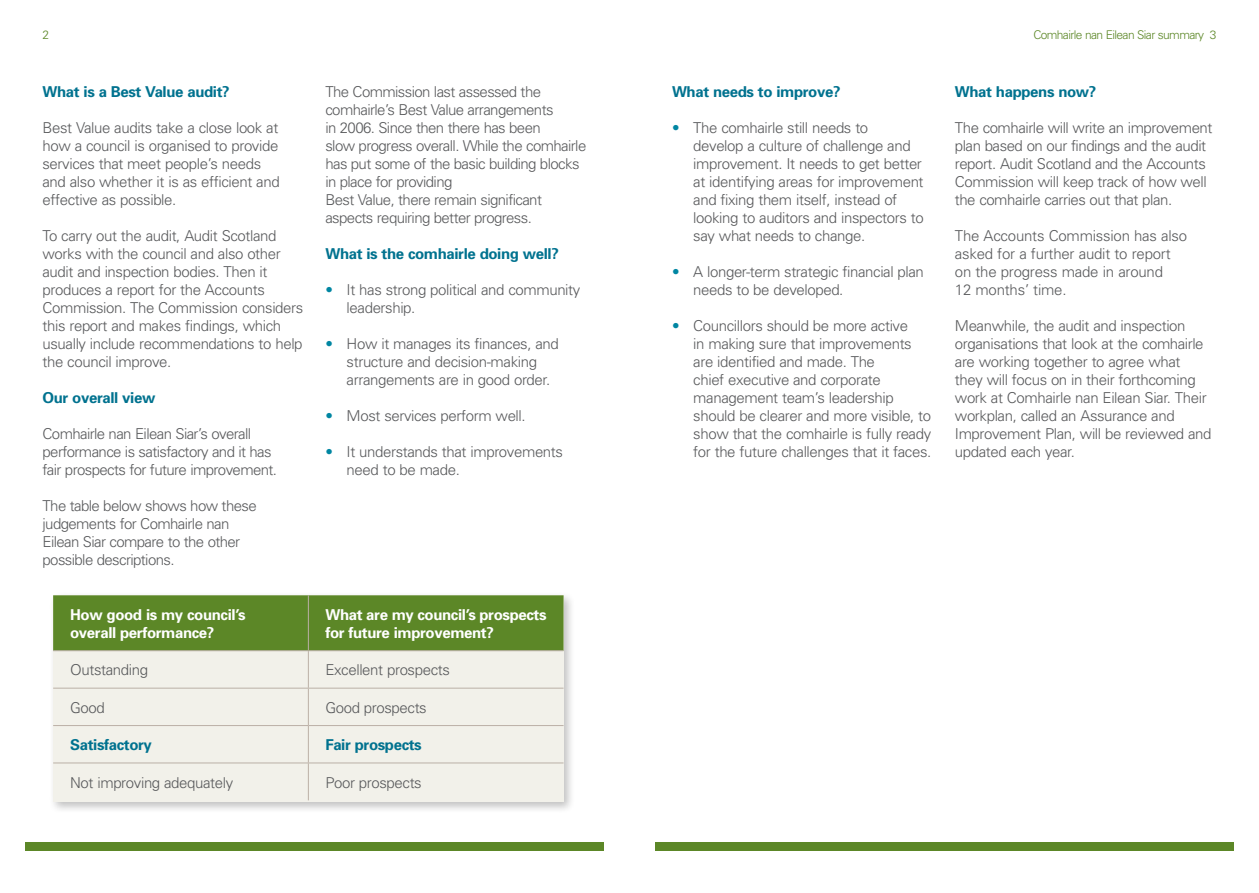
<style>
.page{position:relative;width:1259px;height:893px;background:#fff}
.page>*{position:absolute;margin:0;border:0;box-sizing:border-box;transform-origin:0 0}
.Paragraph{font:300 15px/18px "Univers";letter-spacing:-.025em;color:#58595b}
.Paragraph_-_bullet{font:300 15px/18px "Univers";letter-spacing:-.025em;color:#58595b}
.Heading_3{font:700 15px "Univers";letter-spacing:-.025em;color:#00728f}
.Table_header{font:700 15px/18px "Univers";letter-spacing:-.025em;color:#fff}
.Table_highlight{font:700 15px "Univers";letter-spacing:-.025em;color:#00728f}
.Folio{font:300 12px "Univers";letter-spacing:-.05em;color:#5c8727}
.s1{color:#0086a2}
</style>
<div class="page">
<div style="left:655px;top:842px;width:578px;height:8px;background:#5c8727"></div>
<div style="left:26px;top:842px;width:578px;height:8px;background:#5c8727"></div>
<div style="left:49px;top:591px;width:527px;height:223px;background:#000;opacity:.25"></div>
<div style="left:53px;top:595px;width:510px;height:207px;background:#f2f1ea"></div>
<div style="left:53px;top:595px;width:510px;height:55px;background:#5c8727"></div>
<hr style="left:308px;top:595px;width:1px;height:55px;background:#bbb0a6">
<hr style="left:53px;top:650px;width:255px;height:1px;background:#bbb0a6">
<hr style="left:308px;top:650px;width:255px;height:1px;background:#bbb0a6">
<hr style="left:308px;top:651px;width:1px;height:37px;background:#bbb0a6">
<hr style="left:53px;top:688px;width:255px;height:1px;background:#bbb0a6">
<hr style="left:308px;top:688px;width:255px;height:1px;background:#bbb0a6">
<hr style="left:308px;top:688px;width:1px;height:37px;background:#bbb0a6">
<hr style="left:53px;top:725px;width:255px;height:1px;background:#bbb0a6">
<hr style="left:308px;top:725px;width:255px;height:1px;background:#bbb0a6">
<hr style="left:308px;top:726px;width:1px;height:37px;background:#bbb0a6">
<hr style="left:53px;top:763px;width:255px;height:1px;background:#bbb0a6">
<hr style="left:308px;top:763px;width:255px;height:1px;background:#bbb0a6">
<hr style="left:308px;top:763px;width:1px;height:37px;background:#bbb0a6">
<p class="Folio" style="left:43px;top:28px;width:8px">2</p>
<p class="Folio" style="left:1033px;top:28px;width:185px">Comhairle nan Eilean Siar summary 3</p>
<p class="Heading_3" style="left:43px;top:83px;width:189px">What is a Best Value audit?</p>
<p class="Paragraph" style="left:43px;top:119px;width:239px">Best Value audits take a close look at how a council is organised to provide services that meet people’s needs and also whether it is as efficient and effective as possible.</p>
<p class="Paragraph" style="left:43px;top:227px;width:262px">To carry out the audit, Audit Scotland works with the council and also other audit and inspection bodies. Then it produces a report for the Accounts Commission. The Commission considers this report and makes findings, which usually include recommendations to help the council improve.</p>
<p class="Heading_3" style="left:43px;top:389px;width:114px">Our overall view</p>
<p class="Paragraph" style="left:43px;top:425px;width:236px">Comhairle nan Eilean Siar’s overall performance is satisfactory and it has fair prospects for future improvement.</p>
<p class="Paragraph" style="left:43px;top:497px;width:216px">The table below shows how these judgements for Comhairle nan<br>Eilean Siar compare to the other possible descriptions.</p>
<p class="Paragraph" style="left:325px;top:83px;width:262px">The Commission last assessed the comhairle’s Best Value arrangements<br>in 2006. Since then there has been<br>slow progress overall. While the comhairle has put some of the basic building blocks in place for providing<br>Best Value, there remain significant aspects requiring better progress.</p>
<p class="Heading_3" style="left:325px;top:245px;width:235px">What is the comhairle doing well?</p>
<p class="Paragraph_-_bullet" style="left:347px;top:281px;width:235px;text-indent:-21px"><span class="s1">•</span> It has strong political and community leadership.</p>
<p class="Paragraph_-_bullet" style="left:347px;top:335px;width:214px;text-indent:-21px"><span class="s1">•</span> How it manages its finances, and structure and decision-making arrangements are in good order.</p>
<p class="Paragraph_-_bullet" style="left:325px;top:407px;width:202px"><span class="s1">•</span> Most services perform well.</p>
<p class="Paragraph_-_bullet" style="left:347px;top:443px;width:218px;text-indent:-21px"><span class="s1">•</span> It understands that improvements need to be made.</p>
<p class="Table_header" style="left:70px;top:606px;width:177px">How good is my council’s overall performance?</p>
<p class="Table_header" style="left:325px;top:606px;width:223px">What are my council’s prospects for future improvement?</p>
<p class="Paragraph" style="left:70px;top:661px;width:79px">Outstanding</p>
<p class="Paragraph" style="left:325px;top:661px;width:126px">Excellent prospects</p>
<p class="Paragraph" style="left:70px;top:698px;width:36px">Good</p>
<p class="Paragraph" style="left:325px;top:698px;width:103px">Good prospects</p>
<p class="Table_highlight" style="left:70px;top:736px;width:83px">Satisfactory</p>
<p class="Table_highlight" style="left:325px;top:736px;width:98px">Fair prospects</p>
<p class="Paragraph" style="left:70px;top:773px;width:165px">Not improving adequately</p>
<p class="Paragraph" style="left:325px;top:773px;width:98px">Poor prospects</p>
<p class="Heading_3" style="left:672px;top:83px;width:170px">What needs to improve?</p>
<p class="Paragraph_-_bullet" style="left:693px;top:119px;width:232px;text-indent:-21px"><span class="s1">•</span> The comhairle still needs to<br>develop a culture of challenge and improvement. It needs to get better at identifying areas for improvement and fixing them itself, instead of looking to auditors and inspectors to say what needs to change.</p>
<p class="Paragraph_-_bullet" style="left:693px;top:263px;width:232px;text-indent:-21px"><span class="s1">•</span> A longer-term strategic financial plan needs to be developed.</p>
<p class="Paragraph_-_bullet" style="left:693px;top:317px;width:239px;text-indent:-21px"><span class="s1">•</span> Councillors should be more active<br>in making sure that improvements are identified and made. The<br>chief executive and corporate management team’s leadership should be clearer and more visible, to show that the comhairle is fully ready for the future challenges that it faces.</p>
<p class="Heading_3" style="left:955px;top:83px;width:143px">What happens now?</p>
<p class="Paragraph" style="left:955px;top:119px;width:259px">The comhairle will write an improvement plan based on our findings and the audit report. Audit Scotland and the Accounts Commission will keep track of how well the comhairle carries out that plan.</p>
<p class="Paragraph" style="left:955px;top:227px;width:234px">The Accounts Commission has also asked for a further audit to report on the progress made in around<br>12 months’ time.</p>
<p class="Paragraph" style="left:955px;top:317px;width:258px">Meanwhile, the audit and inspection organisations that look at the comhairle are working together to agree what they will focus on in their forthcoming work at Comhairle nan Eilean Siar. Their workplan, called an Assurance and Improvement Plan, will be reviewed and updated each year.</p>
</div>
